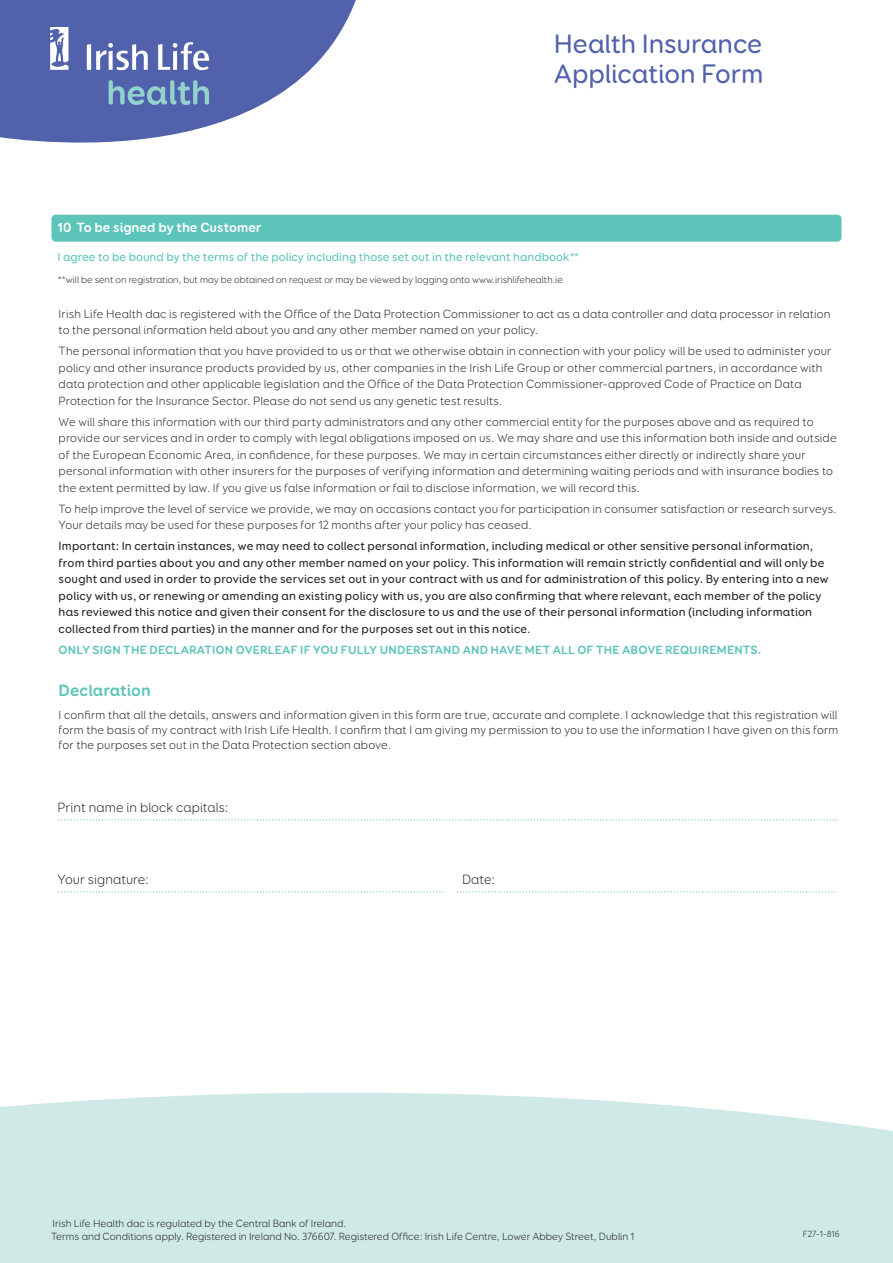
<style>
.page{position:relative;width:893px;height:1263px;background:#fff}
.page>*{position:absolute;margin:0;border:0;box-sizing:border-box;transform-origin:0 0}
.t1{font:500 27px/30px "Booster Next FY";letter-spacing:-.005em;color:#5261ac}
.t2{font:700 16.5px "Booster Next FY";letter-spacing:.005em;color:#5dc4b9}
.t3{font:300 13.5px "Booster Next FY";letter-spacing:.01em;color:#231f20}
.t4{font:700 13.5px "Booster Next FY";color:#fff}
.t5{font:300 12px/16.5px "Booster Next FY";letter-spacing:.015em;color:#231f20}
.t6{font:500 12px/16.5px "Booster Next FY";letter-spacing:.015em;color:#231f20}
.t7{font:700 12px "Booster Next FY";letter-spacing:.02em;color:#5dc4b9}
.t8{font:500 12px "Booster Next FY";color:#5dc4b9}
.t9{font:300 10.5px/13.5px "Booster Next FY";color:#231f20}
.t10{font:300 9.75px "Booster Next FY";color:#231f20}
.t11{font:300 9px "Booster Next FY";color:#231f20}
</style>
<div class="page">
<svg style="left:0;top:0;width:356px;height:143px;fill:#5261ac"></svg>
<svg style="left:50px;top:27px;width:18px;height:43px"></svg>
<svg style="left:87px;top:43px;width:61px;height:27px"></svg>
<svg style="left:158px;top:42px;width:51px;height:28px"></svg>
<svg style="left:109px;top:80px;width:100px;height:25px;background:#6c90b9"></svg>
<svg style="left:59px;top:891px;width:385px;height:1px"></svg>
<svg style="left:59px;top:819px;width:779px;height:1px"></svg>
<svg style="left:457px;top:891px;width:379px;height:1px"></svg>
<div style="left:51px;top:215px;width:790px;height:27px;background:#5dc4b9;border-radius:4px"></div>
<div style="left:0;top:1093px;width:893px;height:170px;background:#cfeae6"></div>
<h1 class="t1" style="left:554px;top:28px;width:211px">Health Insurance<br>Application Form</h1>
<p class="t4" style="left:58px;top:219px;width:205px">10 To be signed by the Customer</p>
<p class="t8" style="left:58px;top:249px;width:524px">I agree to be bound by the terms of the policy including those set out in the relevant handbook**</p>
<p class="t10" style="left:58px;top:274px;width:507px">**will be sent on registration, but may be obtained on request or may be viewed by logging onto www.irishlifehealth.ie</p>
<p class="t5" style="left:59px;top:305px;width:774px">Irish Life Health dac is registered with the Office of the Data Protection Commissioner to act as a data controller and data processor in relation to the personal information held about you and any other member named on your policy.</p>
<p class="t5" style="left:59px;top:343px;width:774px">The personal information that you have provided to us or that we otherwise obtain in connection with your policy will be used to administer your policy and other insurance products provided by us, other companies in the Irish Life Group or other commercial partners, in accordance with data protection and other applicable legislation and the Office of the Data Protection Commissioner-approved Code of Practice on Data Protection for the Insurance Sector. Please do not send us any genetic test results.</p>
<p class="t5" style="left:59px;top:413px;width:780px">We will share this information with our third party administrators and any other commercial entity for the purposes above and as required to provide our services and in order to comply with legal obligations imposed on us. We may share and use this information both inside and outside of the European Economic Area, in confidence, for these purposes. We may in certain circumstances either directly or indirectly share your personal information with other insurers for the purposes of verifying information and determining waiting periods and with insurance bodies to the extent permitted by law. If you give us false information or fail to disclose information, we will record this.</p>
<p class="t5" style="left:59px;top:500px;width:779px">To help improve the level of service we provide, we may on occasions contact you for participation in consumer satisfaction or research surveys.<br>Your details may be used for these purposes for 12 months after your policy has ceased.</p>
<p class="t6" style="left:59px;top:538px;width:771px">Important: In certain instances, we may need to collect personal information, including medical or other sensitive personal information, from third parties about you and any other member named on your policy. This information will remain strictly confidential and will only be sought and used in order to provide the services set out in your contract with us and for administration of this policy. By entering into a new policy with us, or renewing or amending an existing policy with us, you are also confirming that where relevant, each member of the policy has reviewed this notice and given their consent for the disclosure to us and the use of their personal information (including information collected from third parties) in the manner and for the purposes set out in this notice.</p>
<p class="t7" style="left:59px;top:642px;width:704px">ONLY SIGN THE DECLARATION OVERLEAF IF YOU FULLY UNDERSTAND AND HAVE MET ALL OF THE ABOVE REQUIREMENTS.</p>
<h2 class="t2" style="left:59px;top:680px;width:94px">Declaration</h2>
<p class="t5" style="left:59px;top:707px;width:781px;line-height:15px;text-align:justify">I confirm that all the details, answers and information given in this form are true, accurate and complete. I acknowledge that this registration will form the basis of my contract with Irish Life Health. I confirm that I am giving my permission to you to use the information I have given on this form for the purposes set out in the Data Protection section above.</p>
<p class="t3" style="left:58px;top:800px;width:172px">Print name in block capitals:</p>
<p class="t3" style="left:58px;top:871px;width:93px">Your signature:</p>
<p class="t3" style="left:462px;top:871px;width:35px">Date:</p>
<p class="t9" style="left:51px;top:1216px;width:585px">Irish Life Health dac is regulated by the Central Bank of Ireland.<br>Terms and Conditions apply. Registered in Ireland No. 376607. Registered Office: Irish Life Centre, Lower Abbey Street, Dublin 1</p>
<p class="t11" style="left:803px;top:1228px;width:39px">F27-1-816</p>
</div>
